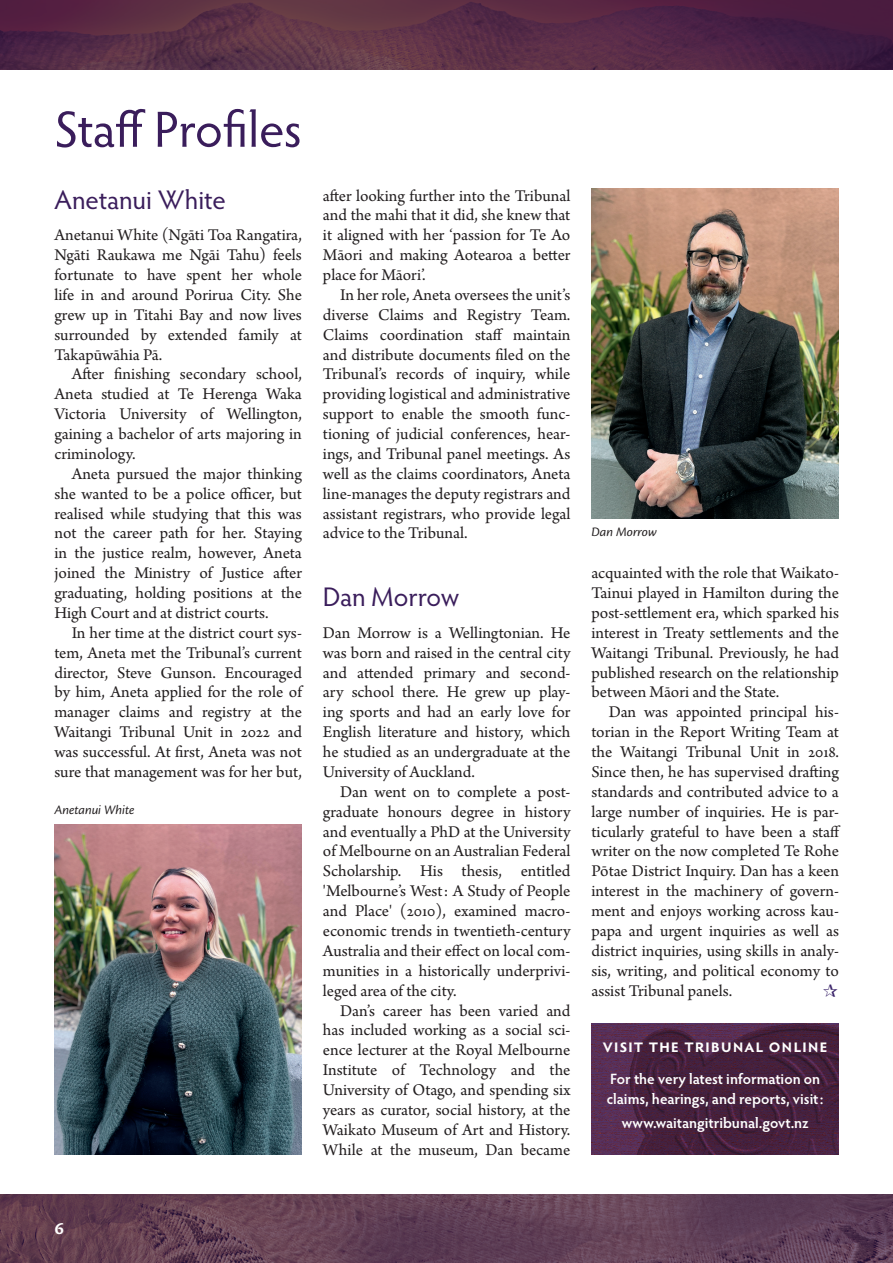
<style>
.page{position:relative;width:893px;height:1263px;background:#fff}
.page>*{position:absolute;margin:0;border:0;box-sizing:border-box;transform-origin:0 0}
.A_Heading{font:51px "Hypatia Sans Pro";letter-spacing:-.01em;color:#3a1d5b}
.B_Heading{font:27px "Hypatia Sans Pro";letter-spacing:-.005em;color:#3a1d5b}
.t1{font:600 19.5px "Cronos Pro";color:#fff}
.Subscribe_To_Heading{font:600 18px "Hypatia Sans Pro";letter-spacing:.045em;color:#fff}
.Body_Text{font:17.25px/19.8px "Arno Pro";color:#231f20;text-align:justify}
.Body_Text_Flush{font:17.25px/19.8px "Arno Pro";color:#231f20;text-align:justify}
.Subscription_Blurb_T{font:600 15px/19.8px "Hypatia Sans Pro";color:#fff}
.t2{font:italic 13.5px "Cronos Pro";letter-spacing:-.005em;color:#231f20}
</style>
<div class="page">
<img style="left:591px;top:1024px;width:248px;height:131px">
<svg style="left:0;top:1194px;width:893px;height:69px;background:#614055"></svg>
<svg style="left:0;top:0;width:893px;height:70px;background:#562b45"></svg>
<img style="left:54px;top:825px;width:248px;height:330px">
<img style="left:591px;top:189px;width:248px;height:330px">
<p class="A_Heading" style="left:54px;top:95px;width:249px">Staff Profiles</p>
<p class="B_Heading" style="left:54px;top:181px;width:173px">Anetanui White</p>
<p class="Body_Text_Flush" style="left:54px;top:226px;width:249px">Anetanui White (Ngāti Toa Rangatira, Ngāti Raukawa me Ngāi Tahu) feels fortunate to have spent her whole life in and around Porirua City. She grew up in Titahi Bay and now lives surrounded by extended family at Takapūwāhia Pā.</p>
<p class="Body_Text" style="left:54px;top:365px;width:249px;text-indent:17px">After finishing secondary school, Aneta studied at Te Herenga Waka Victoria University of Wellington, gaining a bachelor of arts majoring in criminology.</p>
<p class="Body_Text" style="left:54px;top:465px;width:249px;text-indent:17px">Aneta pursued the major thinking she wanted to be a police officer, but realised while studying that this was not the career path for her. Staying in the justice realm, however, Aneta joined the Ministry of Justice after graduating, holding positions at the High Court and at district courts.</p>
<p class="Body_Text" style="left:54px;top:624px;width:249px;text-indent:17px">In her time at the district court sys&shy;tem, Aneta met the Tribunal’s current director, Steve Gunson. Encouraged by him, Aneta applied for the role of manager claims and registry at the Waitangi Tribunal Unit in 2022 and was successful. At first, Aneta was not sure that management was for her but,</p>
<p class="t2" style="left:54px;top:802px;width:82px">Anetanui White</p>
<p class="Body_Text" style="left:323px;top:186px;width:249px">after looking further into the Tribunal and the mahi that it did, she knew that it aligned with her ‘passion for Te Ao Māori and making Aotearoa a better place for Māori’.</p>
<p class="Body_Text" style="left:323px;top:286px;width:249px;text-indent:17px">In her role, Aneta oversees the unit’s diverse Claims and Registry Team.<br>Claims coordination staff maintain and distribute documents filed on the Tribunal’s records of inquiry, while providing logistical and administrative support to enable the smooth func&shy;tioning of judicial conferences, hear&shy;ings, and Tribunal panel meetings. As well as the claims coordinators, Aneta line-manages the deputy registrars and assistant registrars, who provide legal advice to the Tribunal.</p>
<p class="B_Heading" style="left:323px;top:579px;width:137px">Dan Morrow</p>
<p class="Body_Text_Flush" style="left:323px;top:624px;width:250px">Dan Morrow is a Wellingtonian. He was born and raised in the central city and attended primary and second&shy;ary school there. He grew up play&shy;ing sports and had an early love for English literature and history, which he studied as an undergraduate at the University of Auckland.</p>
<p class="Body_Text" style="left:323px;top:783px;width:250px;text-indent:17px">Dan went on to complete a post&shy;graduate honours degree in history and eventually a PhD at the University of Melbourne on an Australian Federal Scholarship. His thesis, entitled 'Melbourne’s West : A Study of People and Place' (2010), examined macro&shy;economic trends in twentieth-century Australia and their effect on local com&shy;munities in a historically underprivi&shy;leged area of the city.</p>
<p class="Body_Text" style="left:323px;top:1001px;width:249px;text-indent:17px">Dan’s career has been varied and has included working as a social sci&shy;ence lecturer at the Royal Melbourne Institute of Technology and the University of Otago, and spending six years as curator, social history, at the Waikato Museum of Art and History.<br>While at the museum, Dan became</p>
<p class="t2" style="left:591px;top:524px;width:67px">Dan Morrow</p>
<p class="Body_Text" style="left:591px;top:564px;width:249px">acquainted with the role that Waikato-Tainui played in Hamilton during the post-settlement era, which sparked his interest in Treaty settlements and the Waitangi Tribunal. Previously, he had published research on the relationship between Māori and the State.</p>
<p class="Body_Text" style="left:591px;top:703px;width:251px;text-indent:17px">Dan was appointed principal his&shy;torian in the Report Writing Team at the Waitangi Tribunal Unit in 2018.<br>Since then, he has supervised drafting standards and contributed advice to a large number of inquiries. He is par&shy;ticularly grateful to have been a staff writer on the now completed Te Rohe Pōtae District Inquiry. Dan has a keen interest in the machinery of govern&shy;ment and enjoys working across kau&shy;papa and urgent inquiries as well as district inquiries, using skills in analy&shy;sis, writing, and political economy to assist Tribunal panels.</p>
<p class="Subscribe_To_Heading" style="left:603px;top:1033px;width:226px">Visit the Tribunal Online</p>
<p class="Subscription_Blurb_T" style="left:607px;top:1068px;width:218px">For the very latest information on claims, hearings, and reports, visit :</p>
<p class="Subscription_Blurb_T" style="left:622px;top:1113px;width:188px">www.waitangitribunal.govt.nz</p>
<p class="t1" style="left:54px;top:1217px;width:11px">6</p>
</div>
